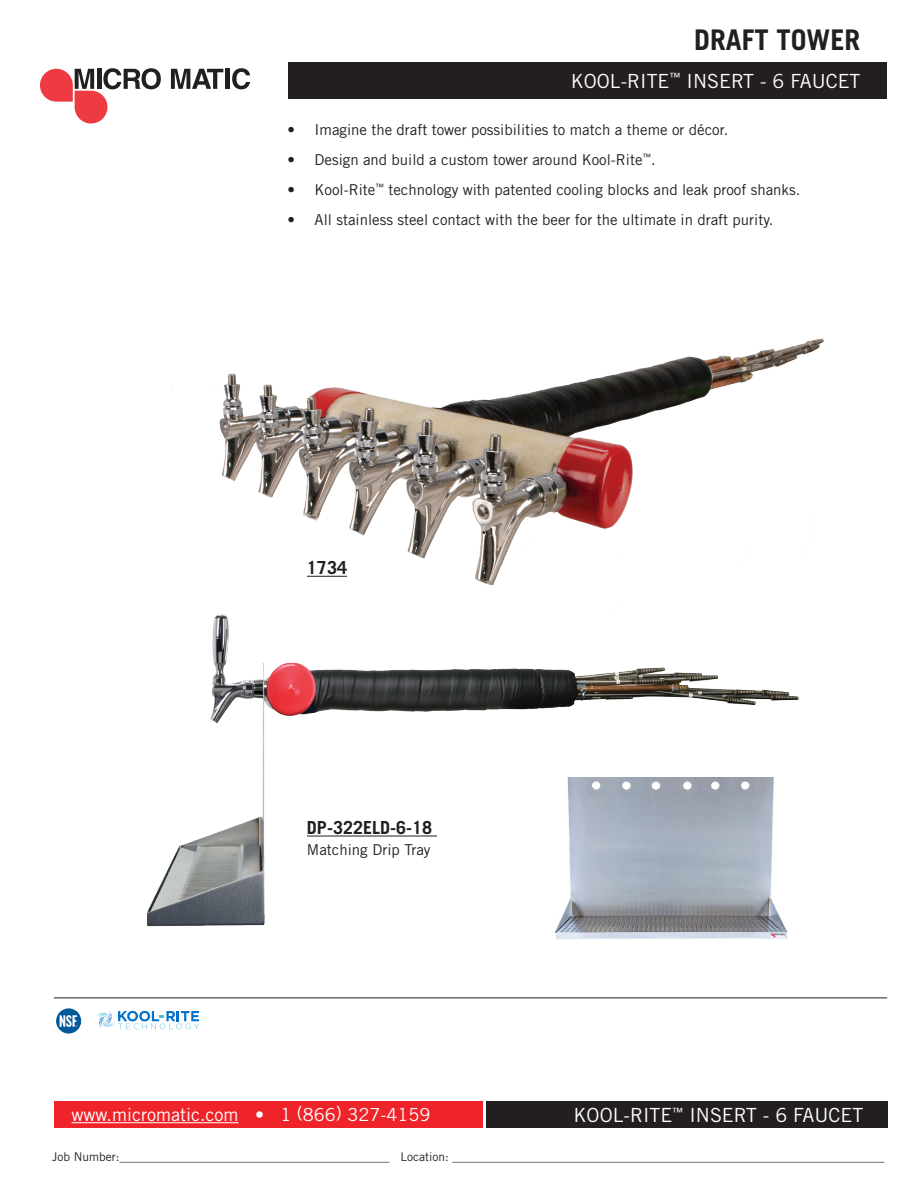
<style>
.page{position:relative;width:918px;height:1188px;background:#fff}
.page>*{position:absolute;margin:0;border:0;box-sizing:border-box;transform-origin:0 0}
.t1{font:700 28.5px "Trade Gothic LT Std";color:#231f20}
.t2{font:19.5px "Trade Gothic LT Std";color:#fff}
.t3{font:18px "Trade Gothic LT Std";color:#fff}
.t4{font:700 18px "Trade Gothic LT Std";color:#231f20}
.t5{font:15px "Trade Gothic LT Std";color:#231f20}
.t6{font:12px "Trade Gothic LT Std";color:#231f20}
</style>
<div class="page">
<div style="left:288px;top:62px;width:599px;height:37px;background:#231f20"></div>
<svg style="left:40px;top:68px;width:121px;height:56px"></svg>
<svg style="left:171px;top:69px;width:52px;height:20px"></svg>
<hr style="left:225px;top:69px;width:4px;height:20px;background:#231f20">
<svg style="left:232px;top:68px;width:18px;height:21px"></svg>
<div style="left:54px;top:1101px;width:428px;height:27px;background:#ee242a"></div>
<div style="left:486px;top:1101px;width:401px;height:27px;background:#231f20"></div>
<hr style="left:54px;top:998px;width:833px;height:1px;background:#231f20">
<hr style="left:72px;top:1122px;width:167px;height:1px;background:#fff">
<img style="left:148px;top:615px;width:651px;height:312px">
<img style="left:212px;top:338px;width:612px;height:277px">
<hr style="left:307px;top:576px;width:40px;height:1px;background:#231f20">
<hr style="left:307px;top:836px;width:130px;height:1px;background:#231f20">
<img style="left:541px;top:777px;width:258px;height:163px">
<img style="left:56px;top:1008px;width:25px;height:26px">
<svg style="left:96px;top:1011px;width:103px;height:18px"></svg>
<p class="t1" style="left:694px;top:22px;width:168px">DRAFT TOWER</p>
<p class="t2" style="left:571px;top:69px;width:291px">KOOL-RITE<sup>™</sup> INSERT - 6 FAUCET</p>
<p class="t5" style="left:288px;top:121px;width:442px">• Imagine the draft tower possibilities to match a theme or décor.</p>
<p class="t5" style="left:288px;top:151px;width:370px">• Design and build a custom tower around Kool-Rite<sup>™</sup>.</p>
<p class="t5" style="left:288px;top:181px;width:514px">• Kool-Rite<sup>™</sup> technology with patented cooling blocks and leak proof shanks.</p>
<p class="t5" style="left:288px;top:211px;width:487px">• All stainless steel contact with the beer for the ultimate in draft purity.</p>
<p class="t4" style="left:307px;top:557px;width:42px">1734</p>
<p class="t4" style="left:307px;top:817px;width:127px">DP-322ELD-6-18</p>
<p class="t5" style="left:307px;top:841px;width:125px">Matching Drip Tray</p>
<p class="t3" style="left:72px;top:1104px;width:360px">www.micromatic.com • 1 (866) 327-4159</p>
<p class="t2" style="left:574px;top:1103px;width:291px">KOOL-RITE<sup>™</sup> INSERT - 6 FAUCET</p>
<p class="t6" style="left:52px;top:1150px;width:834px">Job Number:_____________________________________________ Location: ________________________________________________________________________</p>
</div>
